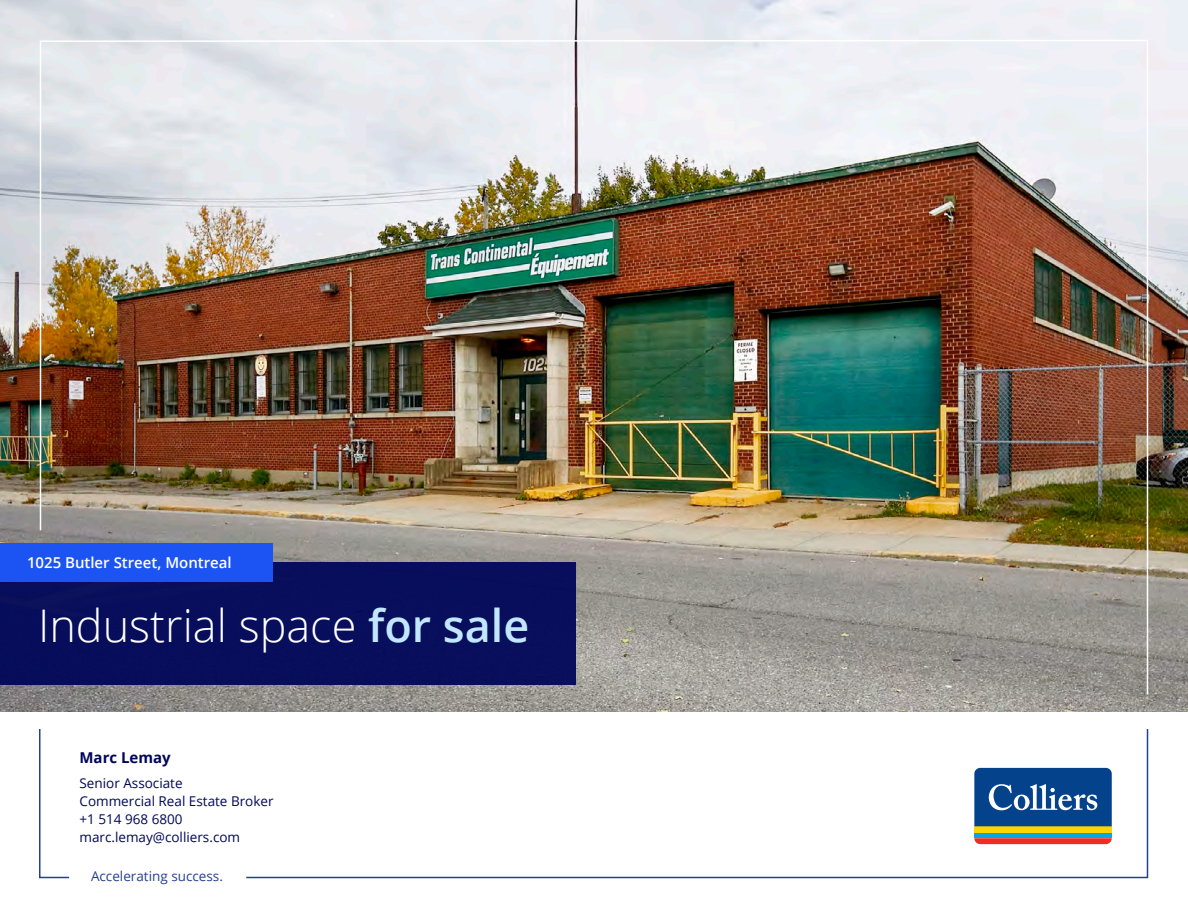
<style>
.page{position:relative;width:1188px;height:918px;background:#fff}
.page>*{position:absolute;margin:0;border:0;box-sizing:border-box;transform-origin:0 0}
.t1{font:300 45px "Open Sans";color:#fff}
.Body_Text_-_Dark_Blue_CMYK{font:600 15px "Open Sans";color:#fff}
.Body_Text_-_Dark_Grey_CMYK{font:700 15px "Open Sans";color:#000759}
.Body_Text_-_Dark_Grey_CMYK-2{font:13.5px/18px "Open Sans";color:#000759}
.Body_Text_-_Dark_Blue_CMYK-2{font:13.5px "Open Sans";color:#25408f}
.s1{font-weight:600;color:#c3e6ff}
</style>
<div class="page">
<img style="left:0;top:0;width:1188px;height:712px">
<svg style="left:39px;top:729px;width:31px;height:150px"></svg>
<img style="left:39px;top:39px;width:1110px;height:657px">
<svg style="left:246px;top:729px;width:903px;height:150px"></svg>
<div style="left:0;top:563px;width:576px;height:122px;background:#070e5b"></div>
<div style="left:0;top:543px;width:272px;height:39px;background:#1c54f4"></div>
<p class="Body_Text_-_Dark_Blue_CMYK" style="left:27px;top:553px;width:206px">1025 Butler Street, Montreal</p>
<p class="t1" style="left:38px;top:595px;width:493px">Industrial space <span class="s1">for sale</span></p>
<p class="Body_Text_-_Dark_Grey_CMYK" style="left:80px;top:747px;width:93px">Marc Lemay</p>
<p class="Body_Text_-_Dark_Grey_CMYK-2" style="left:80px;top:774px;width:105px">Senior Associate</p>
<p class="Body_Text_-_Dark_Grey_CMYK-2" style="left:80px;top:792px;width:196px">Commercial Real Estate Broker +1 514 968 6800 marc.lemay@colliers.com</p>
<p class="Body_Text_-_Dark_Blue_CMYK-2" style="left:91px;top:867px;width:133px">Accelerating success.</p>
</div>
